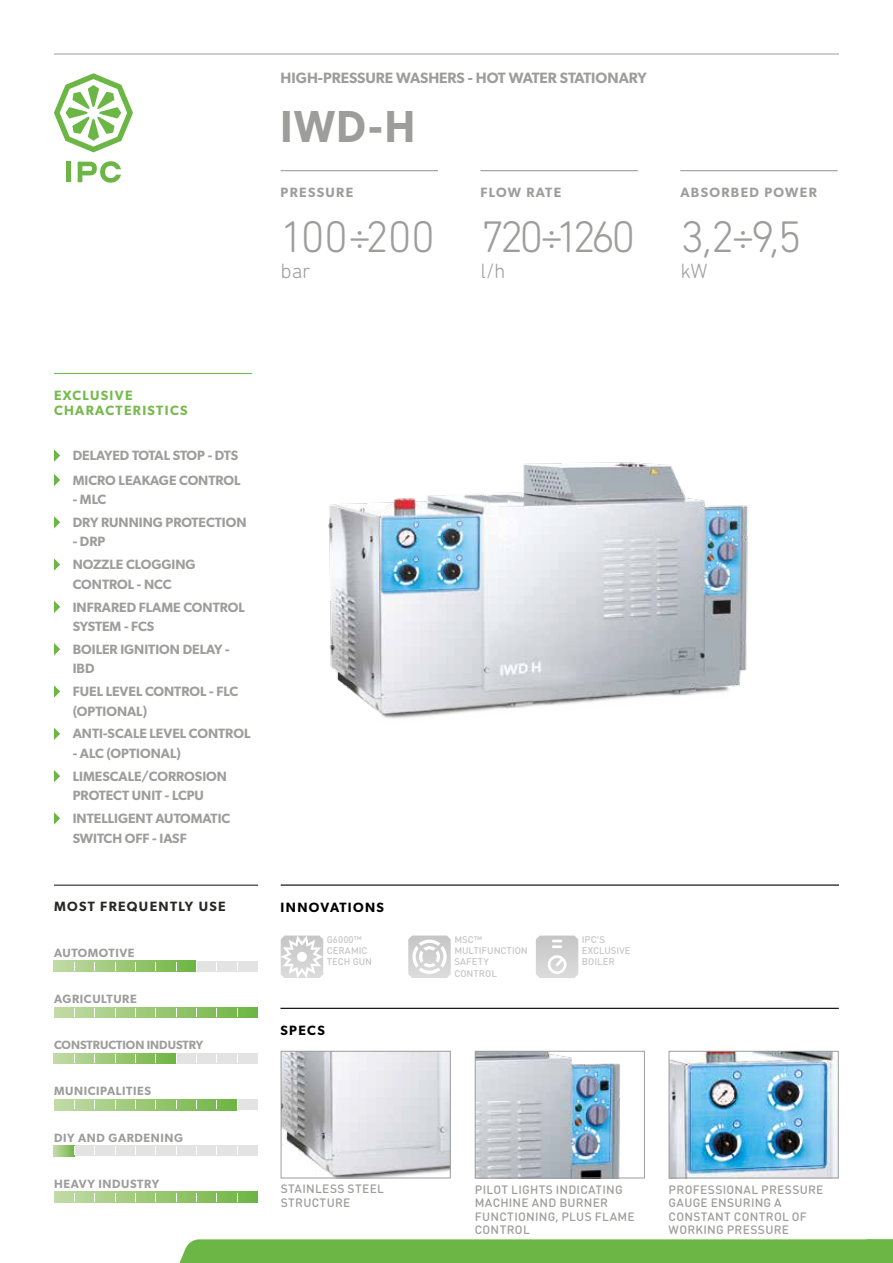
<style>
.page{position:relative;width:893px;height:1263px;background:#fff}
.page>*{position:absolute;margin:0;border:0;box-sizing:border-box;transform-origin:0 0}
.t1{font:300 45px "DIN Next Rounded LT Pro";letter-spacing:-.085em;color:#9d9d9c}
.t2{font:600 45px "Gibson";color:#9d9d9c;scale:.93 1}
.t3{font:300 21px "DIN Next Rounded LT Pro";color:#9d9d9c}
.t4{font:600 15px "Gibson";color:#9d9d9c}
.t5{font:600 13.5px/22.8px "Gibson";color:#9d9d9c}
.t6{font:600 13.5px/15px "Gibson";letter-spacing:.1em;color:#76b94d}
.t7{font:600 13.5px "Gibson";letter-spacing:.1em;color:#9d9d9c}
.t8{font:600 13.5px "Gibson";letter-spacing:.1em;color:#282827}
.t9{font:600 13.5px "Gibson";letter-spacing:.1em;color:#000}
.t10{font:600 13.5px "Gibson";letter-spacing:.09em;color:#9d9d9c}
.t11{font:500 12px/13.5px "DIN Round Pro";letter-spacing:.02em;color:#9d9d9c}
.t12{font:600 12px "Gibson";letter-spacing:.05em;color:#9d9d9c}
.t13{font:600 12px "Gibson";color:#9d9d9c}
.t14{font:500 9.6px/11.2px "DIN Round Pro";color:#c6c6c6}
</style>
<div class="page">
<hr style="left:54px;top:54px;width:785px;height:1px;background:#9d9d9c">
<div style="left:66px;top:162px;width:5px;height:20px;background:#6bb644"></div>
<svg style="left:78px;top:161px;width:43px;height:22px"></svg>
<svg style="left:54px;top:73px;width:79px;height:79px"></svg>
<div style="left:179px;top:1239px;width:714px;height:24px;background:#6bb644"></div>
<hr style="left:281px;top:170px;width:157px;height:1px;background:#9d9d9c">
<hr style="left:480px;top:170px;width:158px;height:1px;background:#9d9d9c">
<hr style="left:680px;top:170px;width:158px;height:1px;background:#9d9d9c">
<hr style="left:281px;top:884px;width:558px;height:2px;background:#000">
<hr style="left:280px;top:1008px;width:559px;height:1px;background:#000">
<hr style="left:54px;top:373px;width:198px;height:1px;background:#76b94d">
<svg style="left:54px;top:449px;width:6px;height:13px"></svg>
<svg style="left:54px;top:474px;width:6px;height:12px"></svg>
<svg style="left:54px;top:516px;width:6px;height:12px"></svg>
<svg style="left:54px;top:558px;width:6px;height:13px"></svg>
<svg style="left:54px;top:601px;width:6px;height:12px"></svg>
<svg style="left:54px;top:643px;width:6px;height:12px"></svg>
<svg style="left:54px;top:685px;width:6px;height:13px"></svg>
<svg style="left:54px;top:728px;width:6px;height:12px"></svg>
<svg style="left:54px;top:770px;width:6px;height:12px"></svg>
<svg style="left:54px;top:812px;width:6px;height:13px"></svg>
<img style="left:477px;top:1053px;width:143px;height:123px">
<div style="left:475px;top:1051px;width:170px;height:127px;border:1px solid #9d9d9c"></div>
<img style="left:671px;top:1053px;width:166px;height:123px">
<div style="left:669px;top:1051px;width:170px;height:127px;border:1px solid #9d9d9c"></div>
<img style="left:328px;top:462px;width:420px;height:257px">
<div style="left:54px;top:1145px;width:204px;height:11px;background:#e3e3e3"></div>
<svg style="left:54px;top:1145px;width:20px;height:11px"></svg>
<svg style="left:55px;top:1192px;width:203px;height:10px;background:#9cca79"></svg>
<div style="left:54px;top:1099px;width:204px;height:11px;background:#e3e3e3"></div>
<svg style="left:54px;top:1099px;width:183px;height:11px;background:#9cca79"></svg>
<div style="left:54px;top:961px;width:204px;height:10px;background:#e3e3e3"></div>
<svg style="left:54px;top:961px;width:142px;height:10px"></svg>
<div style="left:54px;top:1053px;width:204px;height:11px;background:#e3e3e3"></div>
<svg style="left:54px;top:1053px;width:122px;height:11px"></svg>
<svg style="left:54px;top:1007px;width:204px;height:11px;background:#9cca78"></svg>
<hr style="left:54px;top:884px;width:204px;height:2px;background:#282827">
<img style="left:283px;top:1053px;width:166px;height:123px">
<div style="left:281px;top:1051px;width:170px;height:127px;border:1px solid #9d9d9c"></div>
<svg style="left:281px;top:935px;width:42px;height:43px"></svg>
<svg style="left:408px;top:935px;width:43px;height:43px"></svg>
<svg style="left:536px;top:935px;width:42px;height:43px;background:#d7d7d7"></svg>
<p class="t4" style="left:281px;top:69px;width:368px">HIGH-PRESSURE WASHERS - HOT WATER STATIONARY</p>
<h1 class="t2" style="left:281px;top:100px;width:146px">IWD-H</h1>
<p class="t7" style="left:281px;top:184px;width:74px">PRESSURE</p>
<p class="t10" style="left:480px;top:184px;width:82px">FLOW RATE</p>
<p class="t7" style="left:680px;top:184px;width:138px">ABSORBED POWER</p>
<h1 class="t1" style="left:281px;top:211px;width:156px">100÷200</h1>
<h2 class="t3" style="left:281px;top:258px;width:31px">bar</h2>
<h1 class="t1" style="left:480px;top:211px;width:156px">720÷1260</h1>
<h2 class="t3" style="left:480px;top:258px;width:27px">l/h</h2>
<h1 class="t1" style="left:680px;top:211px;width:123px">3,2÷9,5</h1>
<h2 class="t3" style="left:680px;top:258px;width:29px">kW</h2>
<p class="t6" style="left:54px;top:387px;width:135px">EXCLUSIVE<br>CHARACTERISTICS</p>
<p class="t5" style="left:73px;top:443px;width:169px;line-height:24.5px">DELAYED TOTAL STOP - DTS<br>MICRO LEAKAGE CONTROL</p>
<p class="t5" style="left:73px;top:488px;width:175px">- MLC<br>DRY RUNNING PROTECTION</p>
<p class="t5" style="left:73px;top:530px;width:124px">- DRP<br>NOZZLE CLOGGING</p>
<p class="t5" style="left:73px;top:572px;width:174px">CONTROL - NCC<br>INFRARED FLAME CONTROL</p>
<p class="t5" style="left:73px;top:615px;width:158px">SYSTEM - FCS<br>BOILER IGNITION DELAY -</p>
<p class="t5" style="left:73px;top:657px;width:167px">IBD<br>FUEL LEVEL CONTROL - FLC</p>
<p class="t5" style="left:73px;top:699px;width:179px">(OPTIONAL)<br>ANTI-SCALE LEVEL CONTROL</p>
<p class="t5" style="left:73px;top:741px;width:156px">- ALC (OPTIONAL)<br>LIMESCALE/CORROSION</p>
<p class="t5" style="left:73px;top:784px;width:159px">PROTECT UNIT - LCPU<br>INTELLIGENT AUTOMATIC</p>
<p class="t5" style="left:73px;top:826px;width:115px">SWITCH OFF - IASF</p>
<p class="t8" style="left:54px;top:898px;width:173px">MOST FREQUENTLY USE</p>
<p class="t12" style="left:54px;top:945px;width:82px">AUTOMOTIVE</p>
<p class="t12" style="left:54px;top:992px;width:84px">AGRICULTURE</p>
<p class="t13" style="left:54px;top:1038px;width:151px">CONSTRUCTION INDUSTRY</p>
<p class="t12" style="left:54px;top:1084px;width:99px">MUNICIPALITIES</p>
<p class="t12" style="left:54px;top:1130px;width:131px">DIY AND GARDENING</p>
<p class="t12" style="left:54px;top:1176px;width:106px">HEAVY INDUSTRY</p>
<p class="t9" style="left:281px;top:899px;width:105px">INNOVATIONS</p>
<p class="t14" style="left:327px;top:933px;width:47px">G6000™<br>CERAMIC<br>TECH GUN</p>
<p class="t14" style="left:454px;top:933px;width:75px">MSC™<br>MULTIFUNCTION<br>SAFETY<br>CONTROL</p>
<p class="t14" style="left:582px;top:933px;width:50px">IPC’S<br>EXCLUSIVE<br>BOILER</p>
<p class="t9" style="left:280px;top:1022px;width:46px">SPECS</p>
<p class="t11" style="left:281px;top:1182px;width:105px">STAINLESS STEEL<br>STRUCTURE</p>
<p class="t11" style="left:475px;top:1182px;width:162px">PILOT LIGHTS INDICATING<br>MACHINE AND BURNER<br>FUNCTIONING, PLUS FLAME<br>CONTROL</p>
<p class="t11" style="left:669px;top:1182px;width:156px">PROFESSIONAL PRESSURE<br>GAUGE ENSURING A<br>CONSTANT CONTROL OF<br>WORKING PRESSURE</p>
</div>
